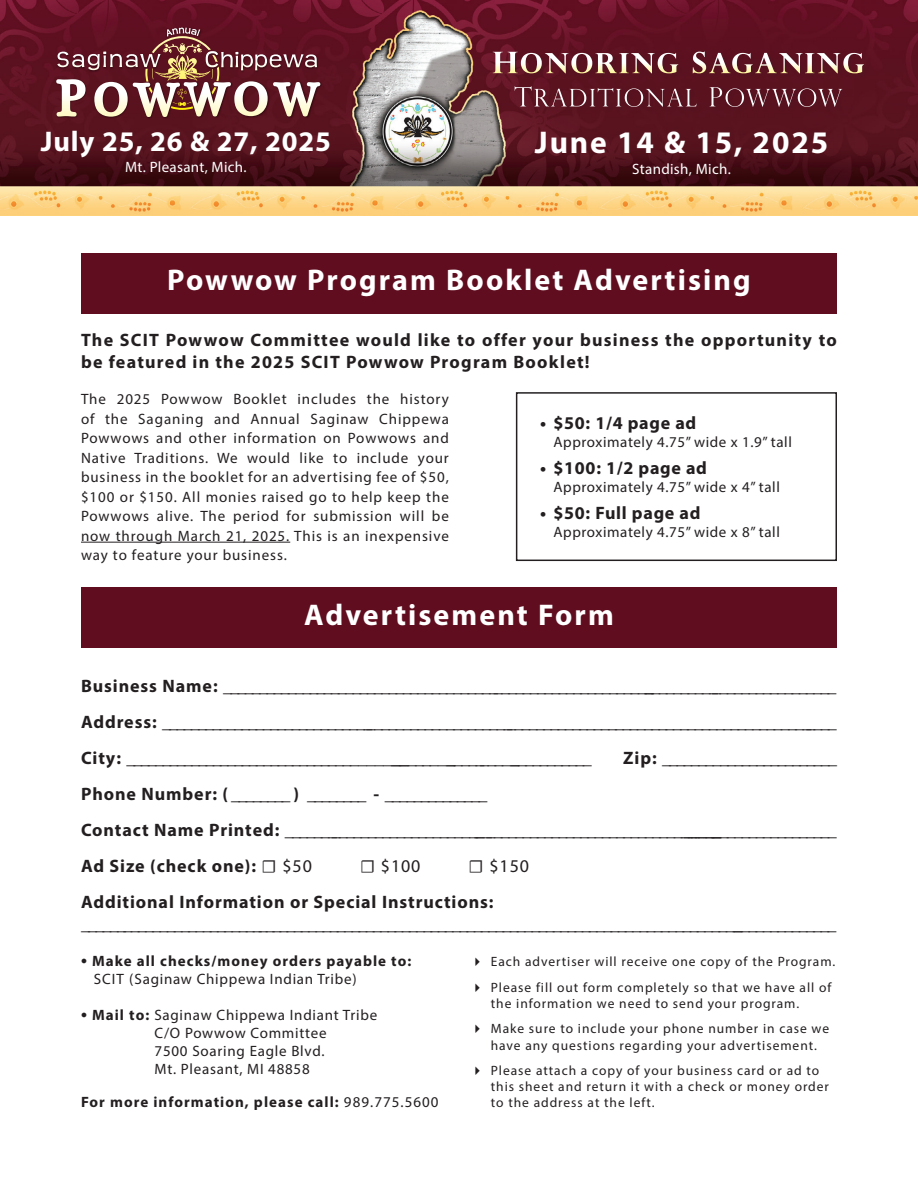
<style>
.page{position:relative;width:918px;height:1188px;background:#fff}
.page>*{position:absolute;margin:0;border:0;box-sizing:border-box;transform-origin:0 0}
.t1{font:700 31.5px "Myriad Pro";letter-spacing:.06em;color:#fff}
.t2{font:700 30px "Myriad Pro";letter-spacing:.07em;color:#fff}
.t3{font:700 28.5px "Myriad Pro";letter-spacing:.03em;color:#fff}
.t4{font:700 18px "Myriad Pro";letter-spacing:.05em;color:#231f20}
.t5{font:700 18px/21.6px "Myriad Pro";letter-spacing:.07em;color:#231f20}
.t6{font:18px "Myriad Pro";letter-spacing:.05em;color:#231f20}
.t7{font:15px/19.5px "Myriad Pro";letter-spacing:.05em;color:#231f20;text-align:justify}
.t8{font:700 15px "Myriad Pro";letter-spacing:.07em;color:#231f20}
.t9{font:15px "Myriad Pro";letter-spacing:.02em;color:#fff}
.t10{font:13.5px/16.2px "Myriad Pro";letter-spacing:.07em;color:#231f20}
.s1{font-family:"Minion Pro";font-weight:400}
.s2{font-weight:400}
.s3{font-family:"Minion Pro"}
.s4{font-family:"Adobe Garamond Pro"}
.s5{font-family:"Adobe Garamond Pro";font-weight:700}
.s6{font-weight:700}
</style>
<div class="page">
<div style="left:81px;top:587px;width:756px;height:61px;background:#5f0d1f"></div>
<div style="left:81px;top:253px;width:756px;height:60px;background:#5f0d1f"></div>
<img style="left:0;top:0;width:918px;height:216px">
<img style="left:165px;top:26px;width:38px;height:2px">
<img style="left:54px;top:77px;width:269px;height:43px">
<svg style="left:56px;top:28px;width:264px;height:89px;background:#844d51"></svg>
<div style="left:512px;top:84px;width:336px;height:29px;background:#59121f"></div>
<svg style="left:515px;top:86px;width:327px;height:21px"></svg>
<div style="left:491px;top:49px;width:379px;height:31px;background:#231f20;opacity:.2"></div>
<svg style="left:493px;top:52px;width:371px;height:21px;background:#8d5a5d"></svg>
<hr style="left:81px;top:542px;width:209px;height:1px;background:#231f20">
<div style="left:516px;top:392px;width:321px;height:169px;border:2px solid #231f20"></div>
<p class="t3" style="left:41px;top:123px;width:292px">July 25, 26 &amp; 27, 2025</p>
<p class="t9" style="left:125px;top:158px;width:123px">Mt. Pleasant, Mich.</p>
<p class="t1" style="left:535px;top:122px;width:295px">June 14 &amp; 15, 2025</p>
<p class="t9" style="left:632px;top:160px;width:100px">Standish, Mich.</p>
<p class="t2" style="left:167px;top:261px;width:585px">Powwow Program Booklet Advertising</p>
<p class="t5" style="left:81px;top:329px;width:757px">The SCIT Powwow Committee would like to offer your business the opportunity to be featured in the 2025 SCIT Powwow Program Booklet!</p>
<p class="t7" style="left:81px;top:389px;width:369px">The 2025 Powwow Booklet includes the history of the Saganing and Annual Saginaw Chippewa Powwows and other information on Powwows and Native Traditions. We would like to include your business in the booklet for an advertising fee of $50, $100 or $150. All monies raised go to help keep the Powwows alive. The period for submission will be now through March 21, 2025. This is an inexpensive way to feature your business.</p>
<p class="t4" style="left:540px;top:411px;width:158px">• $50: 1/4 page ad</p>
<p class="t7" style="left:554px;top:432px;width:240px">Approximately 4.75” wide x 1.9” tall</p>
<p class="t4" style="left:540px;top:456px;width:169px">• $100: 1/2 page ad</p>
<p class="t7" style="left:554px;top:477px;width:228px">Approximately 4.75” wide x 4” tall</p>
<p class="t4" style="left:540px;top:501px;width:162px">• $50: Full page ad</p>
<p class="t7" style="left:554px;top:522px;width:228px">Approximately 4.75” wide x 8” tall</p>
<p class="t2" style="left:304px;top:595px;width:311px">Advertisement Form</p>
<p class="t4" style="left:81px;top:674px;width:757px">Business Name: ______________________________________________________________________________________</p>
<p class="t4" style="left:81px;top:710px;width:757px">Address: _______________________________________________________________________________________________</p>
<p class="t4" style="left:81px;top:746px;width:512px">City : ________________________________________________________________</p>
<p class="t4" style="left:623px;top:746px;width:215px">Zip: ________________________</p>
<p class="t4" style="left:81px;top:782px;width:408px">Phone Number: ( ________ ) ________ - ______________</p>
<p class="t4" style="left:81px;top:818px;width:642px">Contac t Name Printed: ______________________________________________________________</p>
<p class="t4" style="left:684px;top:818px;width:155px">____ ________________</p>
<p class="t4" style="left:81px;top:854px;width:233px">Ad Size (check one): <span class="s1">☐</span> <span class="s2">$50</span></p>
<p class="t6" style="left:360px;top:855px;width:62px"><span class="s3">☐</span> $100</p>
<p class="t6" style="left:469px;top:855px;width:62px"><span class="s3">☐</span> $150</p>
<p class="t4" style="left:81px;top:890px;width:414px">Additional Information or Special Instructions:</p>
<p class="t4" style="left:81px;top:912px;width:757px">_________________________________________________________________________________________________________</p>
<p class="t8" style="left:81px;top:951px;width:332px"><span class="s4">•</span> Make all checks/money orders payable to:</p>
<p class="t7" style="left:94px;top:969px;width:264px">SCIT (Saginaw Chippewa Indian Tribe)</p>
<p class="t7" style="left:81px;top:1005px;width:298px"><span class="s5">•</span> <span class="s6">Mail to:</span> Saginaw Chippewa Indiant Tribe</p>
<p class="t7" style="left:155px;top:1023px;width:173px">C/O Powwow Committee</p>
<p class="t7" style="left:155px;top:1041px;width:171px">7500 Soaring Eagle Blvd.</p>
<p class="t7" style="left:155px;top:1059px;width:157px">Mt. Pleasant, MI 48858</p>
<p class="t8" style="left:81px;top:1092px;width:359px">For more information, please call: <span class="s2">989.775.5600</span></p>
<p class="t10" style="left:471px;top:954px;width:366px">✔ Each advertiser will receive one copy of the Program.</p>
<p class="t10" style="left:491px;top:979px;width:342px;text-indent:-20px">✔ Please fill out form completely so that we have all of the information we need to send your program.</p>
<p class="t10" style="left:471px;top:1020px;width:360px;text-align:center">✔ Make sure to include your phone number in case we have any questions regarding your advertisement.</p>
<p class="t10" style="left:491px;top:1062px;width:340px;text-indent:-20px">✔ Please attach a copy of your business card or ad to this sheet and return it with a check or money order to the address at the left.</p>
</div>
